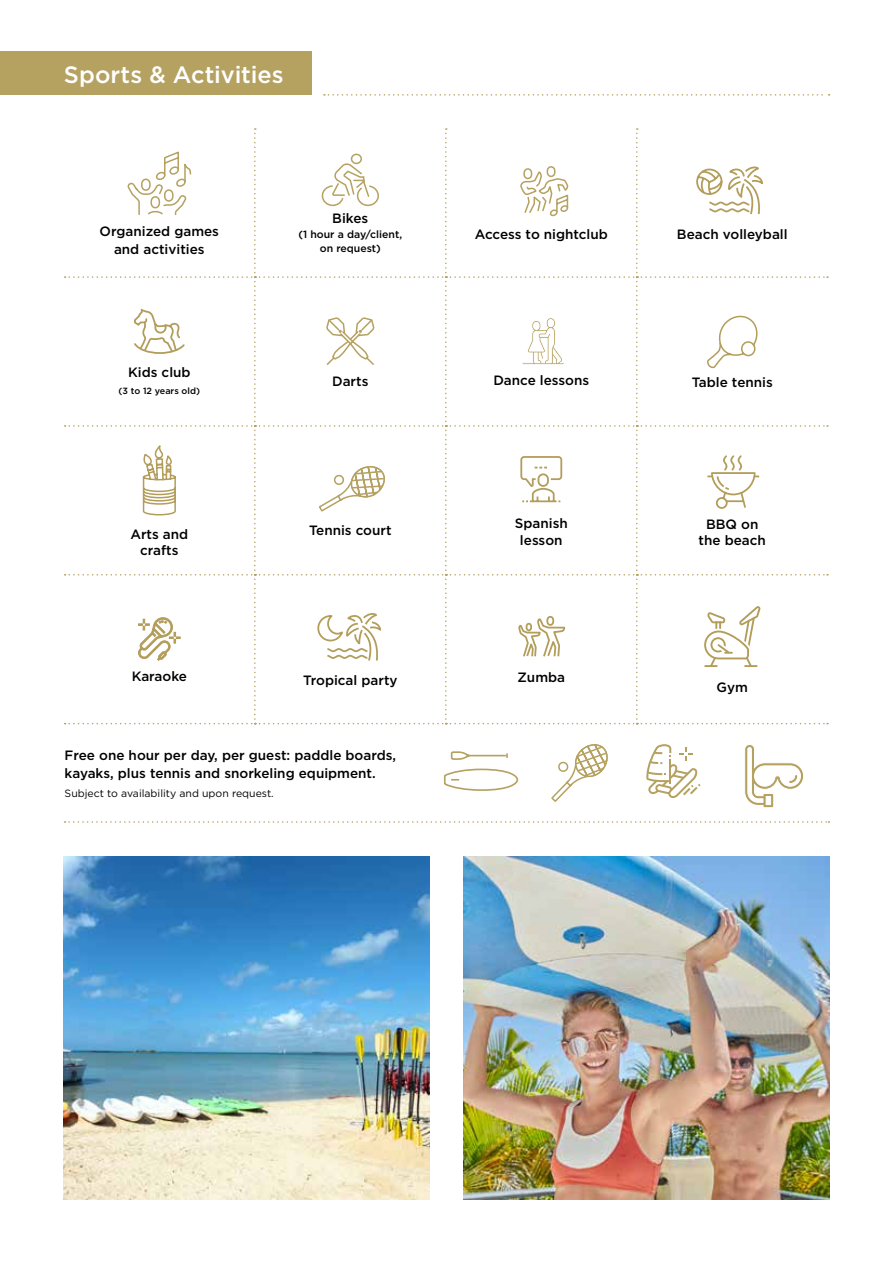
<style>
.page{position:relative;width:893px;height:1263px;background:#fff}
.page>*{position:absolute;margin:0;border:0;box-sizing:border-box;transform-origin:0 0}
.t1{font:500 23.7px "Gotham";letter-spacing:-.005em;color:#fff}
.t2{font:500 13.5px/16.2px "Gotham";color:#000;text-align:center}
.t3{font:10.5px "Gotham";color:#000}
.t4{font:500 10.5px/13.5px "Gotham";color:#000;text-align:center}
.t5{font:500 9px "Gotham";color:#000}
</style>
<div class="page">
<div style="left:0;top:51px;width:311px;height:43px;background:#b5a160"></div>
<svg style="left:324px;top:94px;width:506px;height:2px"></svg>
<svg style="left:65px;top:821px;width:764px;height:2px"></svg>
<svg style="left:443px;top:751px;width:76px;height:40px"></svg>
<svg style="left:551px;top:744px;width:57px;height:58px"></svg>
<svg style="left:646px;top:744px;width:54px;height:54px"></svg>
<svg style="left:745px;top:745px;width:59px;height:63px"></svg>
<svg style="left:65px;top:128px;width:763px;height:596px"></svg>
<img style="left:64px;top:857px;width:365px;height:342px">
<img style="left:464px;top:857px;width:365px;height:342px">
<h1 class="t1" style="left:64px;top:59px;width:221px">Sports &amp; Activities</h1>
<p class="t2" style="left:100px;top:222px;width:121px;line-height:17.7px">Organized games and activities</p>
<p class="t2" style="left:128px;top:364px;width:64px">Kids club</p>
<p class="t5" style="left:119px;top:385px;width:83px">(3 to 12 years old)</p>
<p class="t2" style="left:332px;top:210px;width:38px">Bikes</p>
<p class="t4" style="left:298px;top:228px;width:105px">(1 hour a day/client, on request)</p>
<p class="t2" style="left:475px;top:226px;width:135px">Access to nightclub</p>
<p class="t2" style="left:677px;top:226px;width:112px">Beach volleyball</p>
<p class="t2" style="left:332px;top:373px;width:38px">Darts</p>
<p class="t2" style="left:493px;top:372px;width:97px">Dance lessons</p>
<p class="t2" style="left:692px;top:374px;width:83px">Table tennis</p>
<p class="t2" style="left:130px;top:526px;width:59px">Arts and crafts</p>
<p class="t2" style="left:309px;top:522px;width:84px">Tennis court</p>
<p class="t2" style="left:515px;top:515px;width:54px">Spanish lesson</p>
<p class="t2" style="left:699px;top:516px;width:69px">BBQ on the beach</p>
<p class="t2" style="left:132px;top:668px;width:57px">Karaoke</p>
<p class="t2" style="left:303px;top:672px;width:96px">Tropical party</p>
<p class="t2" style="left:517px;top:669px;width:49px">Zumba</p>
<p class="t2" style="left:65px;top:747px;width:333px;line-height:17.7px;text-align:left">Free one hour per day, per guest: paddle boards, kayaks, plus tennis and snorkeling equipment.</p>
<p class="t3" style="left:65px;top:787px;width:211px">Subject to availability and upon request.</p>
<p class="t2" style="left:717px;top:679px;width:33px">Gym</p>
</div>
